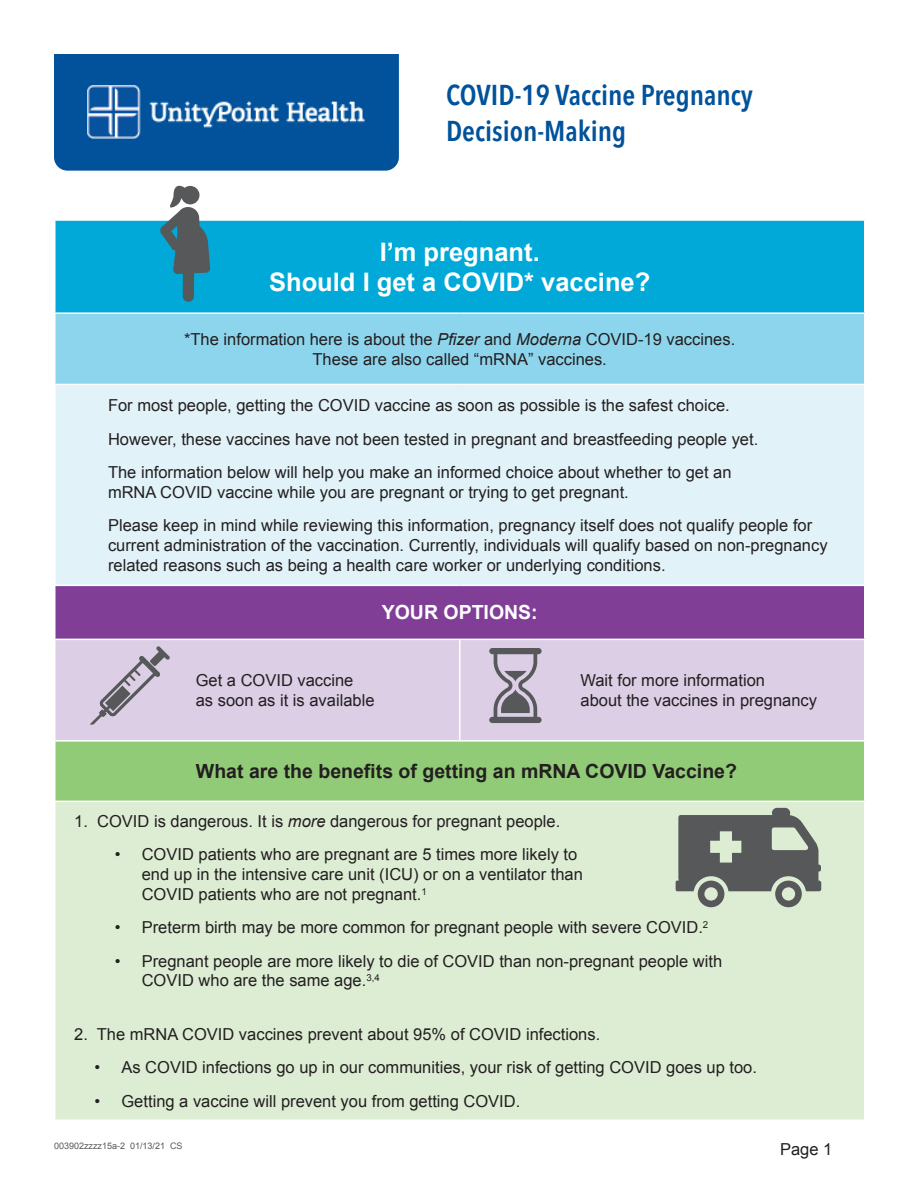
<style>
.page{position:relative;width:918px;height:1188px;background:#fff}
.page>*{position:absolute;margin:0;border:0;box-sizing:border-box;transform-origin:0 0}
.t1{font:600 condensed 28.5px/36px "Avenir Next LT Pro";color:#01529b}
.t2{font:700 25.5px/30.6px "Arial";color:#fff;text-align:center}
.t3{font:700 19.5px "Arial";color:#231f20}
.t4{font:700 19.5px "Arial";color:#fff}
.t5{font:16.5px/19.8px "Arial";color:#231f20}
.t6{font:9px "Arial";color:#57585a}
.s1{font-style:italic}
</style>
<div class="page">
<div style="left:55px;top:220px;width:810px;height:93px;background:#00a9d8"></div>
<div style="left:55px;top:313px;width:810px;height:71px;background:#8dd5ed"></div>
<div style="left:55px;top:384px;width:810px;height:201px;background:#e1f3f9"></div>
<div style="left:55px;top:585px;width:810px;height:54px;background:#813e97"></div>
<div style="left:56px;top:640px;width:808px;height:100px;background:#dbcee5"></div>
<div style="left:55px;top:741px;width:810px;height:60px;background:#92cb77"></div>
<div style="left:55px;top:801px;width:810px;height:319px;background:#ddedd4"></div>
<hr style="left:54px;top:219px;width:406px;height:2px;background:#fff">
<hr style="left:54px;top:221px;width:2px;height:91px;background:#fff">
<hr style="left:460px;top:219px;width:406px;height:2px;background:#fff">
<hr style="left:864px;top:221px;width:2px;height:91px;background:#fff">
<hr style="left:54px;top:312px;width:406px;height:2px;background:#fff">
<hr style="left:54px;top:314px;width:2px;height:70px;background:#fff">
<hr style="left:460px;top:312px;width:406px;height:2px;background:#fff">
<hr style="left:864px;top:314px;width:2px;height:70px;background:#fff">
<hr style="left:54px;top:384px;width:406px;height:1px;background:#fff">
<hr style="left:54px;top:385px;width:2px;height:200px;background:#fff">
<hr style="left:460px;top:384px;width:406px;height:1px;background:#fff">
<hr style="left:864px;top:385px;width:2px;height:200px;background:#fff">
<hr style="left:54px;top:585px;width:406px;height:1px;background:#fff">
<hr style="left:54px;top:586px;width:2px;height:53px;background:#fff">
<hr style="left:460px;top:585px;width:406px;height:1px;background:#fff">
<hr style="left:864px;top:586px;width:2px;height:53px;background:#fff">
<hr style="left:459px;top:640px;width:1px;height:100px;background:#fff">
<hr style="left:54px;top:740px;width:406px;height:2px;background:#fff">
<hr style="left:54px;top:742px;width:2px;height:59px;background:#fff">
<hr style="left:460px;top:740px;width:406px;height:2px;background:#fff">
<hr style="left:864px;top:742px;width:2px;height:59px;background:#fff">
<hr style="left:54px;top:801px;width:406px;height:1px;background:#fff">
<hr style="left:54px;top:802px;width:2px;height:318px;background:#fff">
<hr style="left:460px;top:801px;width:406px;height:1px;background:#fff">
<hr style="left:864px;top:802px;width:2px;height:318px;background:#fff">
<div style="left:54px;top:54px;width:345px;height:117px;background:#01529b"></div>
<img style="left:88px;top:85px;width:277px;height:54px">
<svg style="left:160px;top:185px;width:51px;height:117px"></svg>
<svg style="left:676px;top:808px;width:145px;height:99px"></svg>
<svg style="left:489px;top:648px;width:53px;height:75px;background:#a099a7"></svg>
<svg style="left:89px;top:646px;width:81px;height:81px;background:#c4b9cc"></svg>
<h1 class="t1" style="left:446px;top:77px;width:309px">COVID-19 Vaccine Pregnancy<br>Decision-Making</h1>
<h2 class="t2" style="left:269px;top:237px;width:383px">I’m pregnant.<br>Should I get a COVID* vaccine?</h2>
<p class="t5" style="left:184px;top:329px;width:553px;text-align:center">*The information here is about the <span class="s1">Pfizer</span> and <span class="s1">Moderna</span> COVID-19 vaccines.<br>These are also called “mRNA” vaccines.</p>
<p class="t5" style="left:108px;top:389px;width:652px;line-height:33.3px">For most people, getting the COVID vaccine as soon as possible is the safest choice.<br>However, these vaccines have not been tested in pregnant and breastfeeding people yet.<br>The information below will help you make an informed choice about whether to get an</p>
<p class="t5" style="left:108px;top:475px;width:706px;line-height:33.3px">mRNA COVID vaccine while you are pregnant or trying to get pregnant.<br>Please keep in mind while reviewing this information, pregnancy itself does not qualify people for</p>
<p class="t5" style="left:108px;top:535px;width:721px">current administration of the vaccination. Currently, individuals will qualify based on non-pregnancy related reasons such as being a health care worker or underlying conditions.</p>
<p class="t4" style="left:382px;top:600px;width:158px">YOUR OPTIONS:</p>
<p class="t5" style="left:196px;top:671px;width:180px">Get a COVID vaccine as soon as it is available</p>
<p class="t5" style="left:580px;top:671px;width:238px">Wait for more information<br>about the vaccines in pregnancy</p>
<p class="t3" style="left:196px;top:759px;width:543px">What are the benefits of getting an mRNA COVID Vaccine?</p>
<p class="t5" style="left:74px;top:812px;width:488px">1. COVID is dangerous. It is <span class="s1">more</span> dangerous for pregnant people.</p>
<p class="t5" style="left:142px;top:845px;width:443px;text-indent:-27px">• COVID patients who are pregnant are 5 times more likely to end up in the intensive care unit (ICU) or on a ventilator than<br>COVID patients who are not pregnant.<sup>1</sup></p>
<p class="t5" style="left:115px;top:918px;width:595px">• Preterm birth may be more common for pregnant people with severe COVID.<sup>2</sup></p>
<p class="t5" style="left:142px;top:951px;width:582px;text-indent:-27px">• Pregnant people are more likely to die of COVID than non-pregnant people with<br>COVID who are the same age.<sup>3,4</sup></p>
<p class="t5" style="left:74px;top:1024px;width:528px">2. The mRNA COVID vaccines prevent about 95% of COVID infections.</p>
<p class="t5" style="left:94px;top:1058px;width:664px">• As COVID infections go up in our communities, your risk of getting COVID goes up too.</p>
<p class="t5" style="left:94px;top:1091px;width:427px">• Getting a vaccine will prevent you from getting COVID.</p>
<p class="t6" style="left:54px;top:1140px;width:130px">003902zzzz15a-2 01/13/21 CS</p>
<p class="t5" style="left:780px;top:1139px;width:54px">Page 1</p>
</div>
